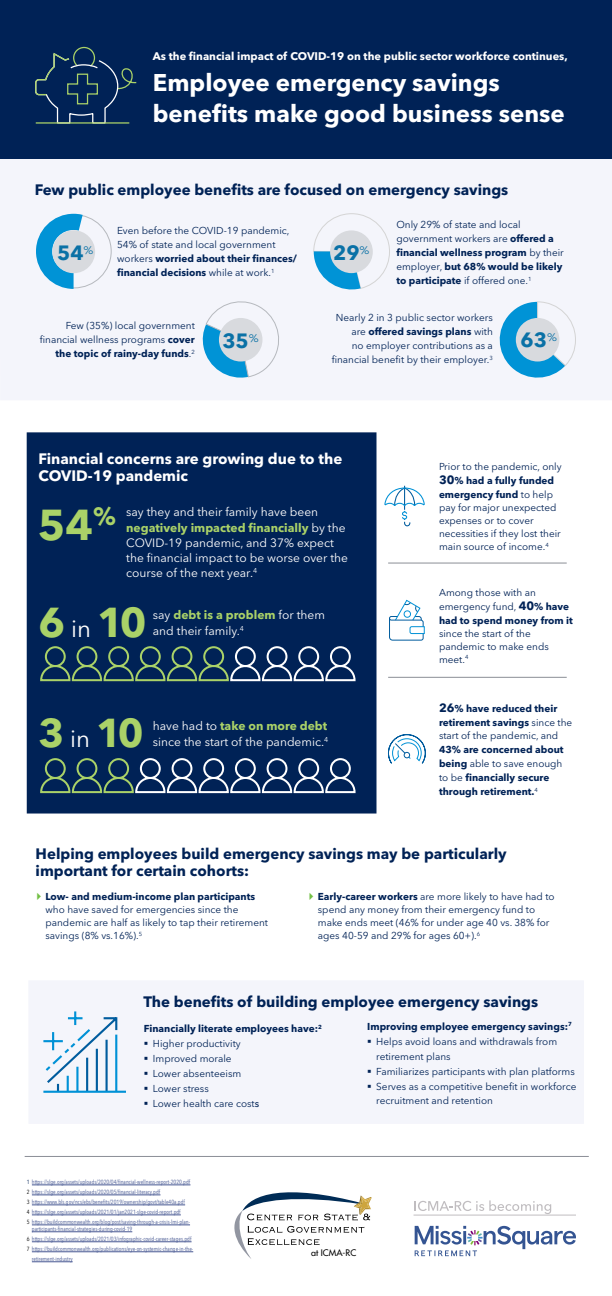
<style>
.page{position:relative;width:612px;height:1296px;background:#fff}
.page>*{position:absolute;margin:0;border:0;box-sizing:border-box;transform-origin:0 0}
.t1{font:700 42.9px "Avenir Next LT Pro";color:#aad268}
.t2{font:700 41.4px "Avenir Next LT Pro";color:#aad268}
.t3{font:700 40px "Avenir Next LT Pro";color:#aad268}
.t4{font:700 24px/31px "Avenir Next LT Pro";color:#fff}
.t5{font:24px "Avenir Next LT Pro";color:#fff}
.t6{font:700 20.5px "Avenir Next LT Pro";color:#0a71a6}
.t7{font:700 15px/17.2px "Avenir Next LT Pro";color:#002256}
.t8{font:700 15px/17.2px "Avenir Next LT Pro";color:#fff}
.t9{font:12px/15.2px "Avenir Next LT Pro";color:#fff}
.t10{font:700 11px "Avenir Next LT Pro";color:#fff}
.t11{font:10px/14px "Avenir Next LT Pro";color:#002256}
.t12{font:700 10px/14px "Avenir Next LT Pro";color:#002256}
.t13{font:500 8.9px "Futura Std";color:#000}
.t14{font:7px "Avenir Next LT Pro";color:#fff}
.t15{font:6px/10px "Avenir Next Condensed";color:#465792}
.s1{font-weight:700}
.s2{font-weight:700;color:#aad268}
.s3{font-weight:700;font-size:41.4px;color:#aad268}
.s4{font-weight:700;font-size:40px;color:#aad268}
.s5{font-weight:700;font-size:12px}
.s6{font-size:12px}
.s7{font-weight:400}
.s8{font-weight:500}
.s9{color:#002256}
.s10{color:#000}
</style>
<div class="page">
<div style="left:27px;top:432px;width:349px;height:382px;background:#002256"></div>
<div style="left:0;top:158px;width:612px;height:242px;background:#f4f5fb"></div>
<div style="left:28px;top:980px;width:556px;height:144px;background:#f4f5fb"></div>
<div style="left:0;top:0;width:612px;height:158px;background:#002256"></div>
<hr style="left:32px;top:1185px;width:158px;height:1px;background:#465792">
<hr style="left:32px;top:1195px;width:128px;height:1px;background:#465792">
<hr style="left:32px;top:1205px;width:153px;height:1px;background:#465792">
<hr style="left:32px;top:1215px;width:149px;height:1px;background:#465792">
<hr style="left:32px;top:1225px;width:158px;height:1px;background:#465792">
<hr style="left:32px;top:1232px;width:100px;height:1px;background:#465792">
<hr style="left:32px;top:1242px;width:160px;height:1px;background:#465792">
<hr style="left:32px;top:1252px;width:161px;height:1px;background:#465792">
<hr style="left:32px;top:1262px;width:41px;height:1px;background:#465792">
<svg style="left:202px;top:301px;width:77px;height:77px"></svg>
<div style="left:219px;top:318px;width:43px;height:44px;background:#d8dade;border-radius:50%"></div>
<svg style="left:313px;top:213px;width:77px;height:77px"></svg>
<div style="left:330px;top:230px;width:43px;height:43px;background:#d8dade;border-radius:50%"></div>
<svg style="left:499px;top:301px;width:77px;height:77px"></svg>
<div style="left:516px;top:318px;width:43px;height:44px;background:#d8dade;border-radius:50%"></div>
<svg style="left:415px;top:1226px;width:161px;height:30px"></svg>
<hr style="left:414px;top:1215px;width:162px;height:1px;background:#c0bdc0">
<svg style="left:415px;top:1200px;width:136px;height:14px"></svg>
<svg style="left:40px;top:646px;width:316px;height:36px"></svg>
<svg style="left:40px;top:758px;width:316px;height:36px"></svg>
<svg style="left:234px;top:1192px;width:138px;height:67px"></svg>
<svg style="left:35px;top:46px;width:102px;height:78px"></svg>
<svg style="left:36px;top:214px;width:47px;height:75px"></svg>
<div style="left:52px;top:230px;width:43px;height:43px;background:#d8dade;border-radius:50%"></div>
<svg style="left:384px;top:485px;width:41px;height:42px"></svg>
<svg style="left:389px;top:599px;width:36px;height:42px"></svg>
<svg style="left:388px;top:734px;width:38px;height:30px"></svg>
<hr style="left:388px;top:563px;width:179px;height:1px;background:#8a8e96">
<hr style="left:388px;top:677px;width:179px;height:1px;background:#8a8e96">
<hr style="left:25px;top:1156px;width:564px;height:1px;background:#8a8e96">
<hr style="left:43px;top:1091px;width:83px;height:2px;background:#0091d6">
<svg style="left:43px;top:1011px;width:76px;height:81px"></svg>
<p class="t10" style="left:153px;top:50px;width:416px">As the financial impact of COVID-19 on the public sector workforce continues,</p>
<h3 class="t4" style="left:153px;top:67px;width:414px">Employee emergency savings benefits make good business sense</h3>
<h3 class="t7" style="left:35px;top:182px;width:475px">Few public employee benefits are focused on emergency savings</h3>
<p class="t11" style="left:117px;top:224px;width:181px">Even before the COVID-19 pandemic, 54% of state and local government workers <span class="s1">worried about their finances/ financial decisions</span> while at work.<sup>1</sup></p>
<p class="t11" style="left:396px;top:218px;width:169px">Only 29% of state and local government workers are <span class="s1">offered a financial wellness program</span> by their employer, <span class="s1">but 68% would be likely to participate</span> if offered one.<sup>1</sup></p>
<p class="t11" style="left:40px;top:319px;width:157px;text-align:right">Few (35%) local government financial wellness programs <span class="s1">cover the topic of rainy-day funds</span>.<sup>2</sup></p>
<p class="t11" style="left:332px;top:311px;width:163px;text-align:right">Nearly 2 in 3 public sector workers are <span class="s1">offered savings plans</span> with<br>no employer contributions as a financial benefit by their employer.<sup>3</sup></p>
<h3 class="t6" style="left:333px;top:240px;width:38px">29<sup>%</sup></h3>
<h3 class="t6" style="left:57px;top:240px;width:38px">54<sup>%</sup></h3>
<h3 class="t6" style="left:521px;top:328px;width:38px">63<sup>%</sup></h3>
<h3 class="t6" style="left:222px;top:328px;width:38px">35<sup>%</sup></h3>
<h3 class="t8" style="left:38px;top:450px;width:305px">Financial concerns are growing due to the<br>COVID-19 pandemic</h3>
<p class="t9" style="left:126px;top:504px;width:223px">say they and their family have been <span class="s2">negatively impacted financially</span> by the COVID-19 pandemic, and 37% expect the financial impact to be worse over the course of the next year.<sup>4</sup></p>
<h1 class="t1" style="left:38px;top:498px;width:80px">54<sup>%</sup></h1>
<h2 class="t2" style="left:38px;top:597px;width:28px">6</h2>
<h3 class="t5" style="left:71px;top:614px;width:77px">in <span class="s3">10</span></h3>
<p class="t9" style="left:153px;top:607px;width:174px;line-height:16px">say <span class="s2">debt is a problem</span> for them and their family.</p>
<p class="t14" style="left:240px;top:624px;width:6px">4</p>
<h3 class="t3" style="left:38px;top:708px;width:27px">3</h3>
<h3 class="t5" style="left:70px;top:724px;width:75px">in <span class="s4">10</span></h3>
<p class="t9" style="left:153px;top:718px;width:176px;line-height:16px">have had to <span class="s2">take on more debt </span>since the start of the pandemic.</p>
<p class="t14" style="left:324px;top:736px;width:6px">4</p>
<p class="t11" style="left:439px;top:460px;width:124px">Prior to the pandemic, only<br><span class="s5">30</span><span class="s1">% had a fully funded emergency fund</span> to help</p>
<p class="t11" style="left:439px;top:501px;width:123px;line-height:13px">pay for major unexpected expenses or to cover necessities if they lost their main source of income.<sup>4</sup></p>
<p class="t11" style="left:439px;top:585px;width:135px">Among those with an emergency fund, <span class="s5">40</span><span class="s1">% have had to spend money from it</span></p>
<p class="t11" style="left:439px;top:627px;width:111px;line-height:13px">since the start of the pandemic to make ends meet.<sup>4</sup></p>
<p class="t12" style="left:439px;top:701px;width:135px"><span class="s6">26</span>% have reduced their retirement savings <span class="s7">since the</span></p>
<p class="t11" style="left:439px;top:729px;width:121px">start of the pandemic, and</p>
<p class="t12" style="left:439px;top:742px;width:126px">43% are concerned about being <span class="s7">able to save enough to be</span> financially secure through retirement.<sup>4</sup></p>
<h3 class="t7" style="left:36px;top:845px;width:473px">Helping employees build emergency savings may be particularly important for certain cohorts:</h3>
<p class="t12" style="left:45px;top:889px;width:211px">Low- and medium-income plan participants</p>
<p class="t11" style="left:45px;top:903px;width:224px;line-height:13px">who have saved for emergencies since the pandemic are half as likely to tap their retirement savings (8% vs.16%).<sup>5</sup></p>
<p class="t11" style="left:318px;top:890px;width:238px;line-height:13px"><span class="s1">Early-career workers</span> are more likely to have had to spend any money from their emergency fund to make ends meet (46% for under age 40 vs. 38% for ages 40-59 and 29% for ages 60+).<sup>6</sup></p>
<h3 class="t7" style="left:144px;top:993px;width:396px">The benefits of building employee emergency savings</h3>
<p class="t12" style="left:144px;top:1022px;width:179px">Financially literate employees have:<sup>2</sup></p>
<p class="t11" style="left:144px;top:1037px;width:98px">▪ Higher productivity</p>
<p class="t11" style="left:144px;top:1052px;width:89px">▪ Improved morale</p>
<p class="t11" style="left:144px;top:1067px;width:99px">▪ Lower absenteeism</p>
<p class="t11" style="left:144px;top:1082px;width:66px">▪ Lower stress</p>
<p class="t11" style="left:144px;top:1097px;width:117px">▪ Lower health care cost<span class="s8">s</span></p>
<p class="t12" style="left:367px;top:1019px;width:206px">Improving employee emergency savings:<sup>7</sup></p>
<p class="t11" style="left:376px;top:1034px;width:182px;line-height:15px;text-indent:-9px">▪ Helps avoid loans and withdrawals from retirement plans</p>
<p class="t11" style="left:367px;top:1064px;width:209px">▪ Familiarizes participants with plan platforms</p>
<p class="t11" style="left:376px;top:1079px;width:202px;text-indent:-9px">▪ Serves as a competitive benefit in workforce recruitment and retention</p>
<p class="t15" style="left:27px;top:1177px;width:165px"><span class="s9">1</span> https://slge.org/assets/uploads/2020/04/financial-wellness-report-2020.pdf <span class="s10">2</span> https://slge.org/assets/uploads/2020/05/financial-literacy.pdf<br><span class="s10">3</span> https://www.bls.gov/ncs/ebs/benefits/2019/ownership/govt/table40a.pdf<br><span class="s10">4</span> https://slge.org/assets/uploads/2021/01/jan2021-slge-covid-report.pdf<br><span class="s10">5</span> https://buildcommonwealth.org/blog/post/saving-through-a-crisis-lmi-plan-</p>
<p class="t15" style="left:32px;top:1224px;width:102px">participants-financial-strategies-during-covid-19</p>
<p class="t15" style="left:27px;top:1234px;width:166px"><span class="s10">6</span> https://slge.org/assets/uploads/2021/03/infographic-covid-career-stages.pdf</p>
<p class="t15" style="left:27px;top:1244px;width:168px"><span class="s10">7</span> https://buildcommonwealth.org/publications/eye-on-systemic-change-in-the-</p>
<p class="t15" style="left:32px;top:1254px;width:42px">retirement-industry</p>
<p class="t13" style="left:311px;top:1248px;width:46px">at ICMA-RC</p>
</div>
